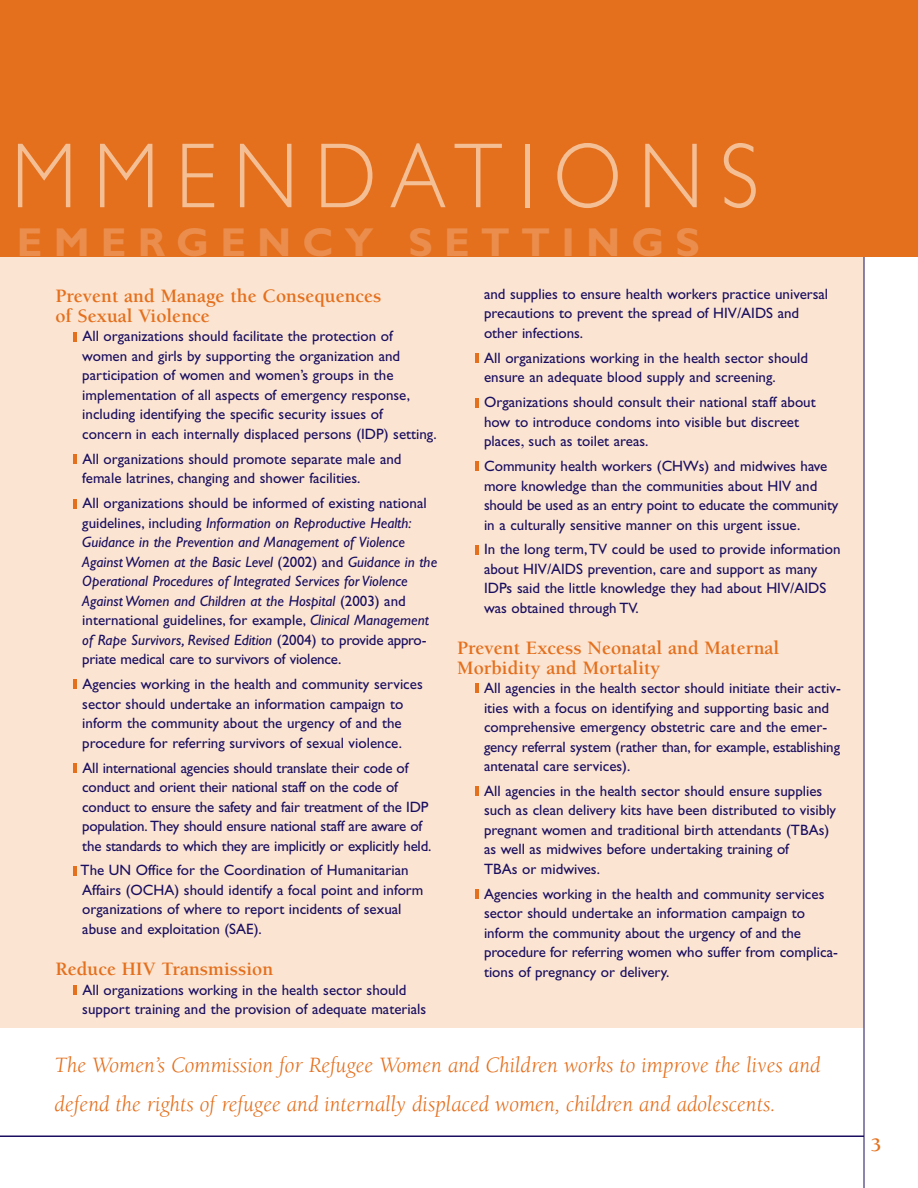
<style>
.page{position:relative;width:918px;height:1188px;background:#fff}
.page>*{position:absolute;margin:0;border:0;box-sizing:border-box;transform-origin:0 0}
.t1{font:300 93px "Gill Sans";letter-spacing:.2em;color:#f5bf95;scale:.9 1}
.t2{font:700 40.5px "Gill Sans";letter-spacing:.275em;color:#eb8e4d}
.t3{font:italic 22.5px/39px "Berkeley";color:#e4701e}
.t4{font:700 19.5px/19.5px "Berkeley";color:#e4701e}
.t5{font:15px/19.5px "Gill Sans";color:#1a0e60}
.t6{font:italic 15px/19.5px "Gill Sans";color:#1a0e60}
.s1{font-style:normal}
</style>
<div class="page">
<div style="left:0;top:224px;width:864px;height:804px;background:#fbe5d2"></div>
<hr style="left:0;top:1136px;width:864px;height:1px;background:#1a0e60">
<hr style="left:864px;top:0;width:1px;height:1188px;background:#1a0e60">
<div style="left:0;top:0;width:918px;height:256px;background:#e4701e"></div>
<svg style="left:475px;top:890px;width:3px;height:9px"></svg>
<svg style="left:475px;top:787px;width:3px;height:9px"></svg>
<svg style="left:475px;top:684px;width:3px;height:9px"></svg>
<svg style="left:475px;top:545px;width:3px;height:9px"></svg>
<svg style="left:475px;top:462px;width:3px;height:9px"></svg>
<svg style="left:475px;top:398px;width:3px;height:9px"></svg>
<svg style="left:475px;top:353px;width:3px;height:10px"></svg>
<svg style="left:73px;top:985px;width:3px;height:10px"></svg>
<svg style="left:73px;top:866px;width:3px;height:9px"></svg>
<svg style="left:73px;top:763px;width:3px;height:10px"></svg>
<svg style="left:73px;top:680px;width:3px;height:9px"></svg>
<svg style="left:73px;top:499px;width:3px;height:9px"></svg>
<svg style="left:73px;top:455px;width:3px;height:9px"></svg>
<svg style="left:73px;top:332px;width:3px;height:9px"></svg>
<h1 class="t1" style="left:11px;top:144px;width:832px">MMENDATIONS</h1>
<h2 class="t2" style="left:17px;top:228px;width:685px">EMERGENCY SETTINGS</h2>
<h3 class="t4" style="left:56px;top:288px;width:328px">Prevent and Manage the Consequences of Sexual Violence</h3>
<p class="t5" style="left:82px;top:328px;width:356px">All organizations should facilitate the protection of women and girls by supporting the organization and participation of women and women’s groups in the implementation of all aspects of emergency response, including identifying the specific security issues of<br>concern in each internally displaced persons (IDP) setting.</p>
<p class="t5" style="left:82px;top:451px;width:321px">All organizations should promote separate male and female latrines, changing and shower facilities.</p>
<p class="t6" style="left:82px;top:495px;width:356px"><span class="s1">All organizations should be informed of existing national guidelines, including</span> Information on Reproductive Health:<br>Guidance in the Prevention and Management of Violence Against Women at the Basic Level <span class="s1">(2002) and</span> Guidance in the Operational Procedures of Integrated Services for Violence Against Women and Children at the Hospital <span class="s1">(2003) and international guidelines, for example,</span> Clinical Management of Rape Survivors, Revised Edition <span class="s1">(2004) to provide appro&shy;priate medical care to survivors of violence.</span></p>
<p class="t5" style="left:82px;top:676px;width:342px">Agencies working in the health and community services sector should undertake an information campaign to inform the community about the urgency of and the procedure for referring survivors of sexual violence.</p>
<p class="t5" style="left:82px;top:759px;width:351px">All international agencies should translate their code of conduct and orient their national staff on the code of conduct to ensure the safety and fair treatment of the IDP population. They should ensure national staff are aware of the standards to which they are implicitly or explicitly held.</p>
<p class="t5" style="left:81px;top:862px;width:344px">The UN Office for the Coordination of Humanitarian Affairs (OCHA) should identify a focal point and inform organizations of where to report incidents of sexual abuse and exploitation (SAE).</p>
<h3 class="t4" style="left:56px;top:961px;width:219px">Reduce HIV Transmission</h3>
<p class="t5" style="left:82px;top:981px;width:345px">All organizations working in the health sector should support training and the provision of adequate materials</p>
<p class="t5" style="left:484px;top:286px;width:346px">and supplies to ensure health workers practice universal precautions to prevent the spread of HIV/AIDS and other infections.</p>
<p class="t5" style="left:484px;top:350px;width:326px">All organizations working in the health sector should ensure an adequate blood supply and screening.</p>
<p class="t5" style="left:484px;top:394px;width:333px">Organizations should consult their national staff about how to introduce condoms into visible but discreet places such as toilet areas.</p>
<p class="t5" style="left:484px;top:458px;width:356px">Community health workers (CHWs) and midwives have more knowledge than the communities about HIV and should be used as an entry point to educate the community in a culturally sensitive manner on this urgent issue.</p>
<p class="t5" style="left:484px;top:541px;width:358px">In the long term,TV could be used to provide information about HIV/AIDS prevention, care and support as many IDPs said the little knowledge they had about HIV/AIDS was obtained through TV.</p>
<h3 class="t4" style="left:457px;top:640px;width:324px">Prevent Excess Neonatal and Maternal<br>Morbidity and Mortality</h3>
<p class="t5" style="left:484px;top:680px;width:358px">All agencies in the health sector should initiate their activ&shy;ities with a focus on identifying and supporting basic and comprehensive emergency obstetric care and the emer&shy;gency referral system (rather than, for example, establishing antenatal care services).</p>
<p class="t5" style="left:484px;top:783px;width:354px">All agencies in the health sector should ensure supplies such as clean delivery kits have been distributed to visibly pregnant women and traditional birth attendants (TBAs) as well as midwives before undertaking training of<br>TBAs or midwives.</p>
<p class="t5" style="left:484px;top:886px;width:355px">Agencies working in the health and community services sector should undertake an information campaign to inform the community about the urgency of and the procedure for referring women who suffer from complica&shy;tions of pregnancy or delivery.</p>
<h3 class="t3" style="left:55px;top:1047px;width:767px">The Women’s Commission for Refugee Women and Children works to improve the lives and defend the rights of refugee and internally displaced women, children and adolescents.</h3>
<h3 class="t4" style="left:871px;top:1137px;width:12px">3</h3>
</div>
